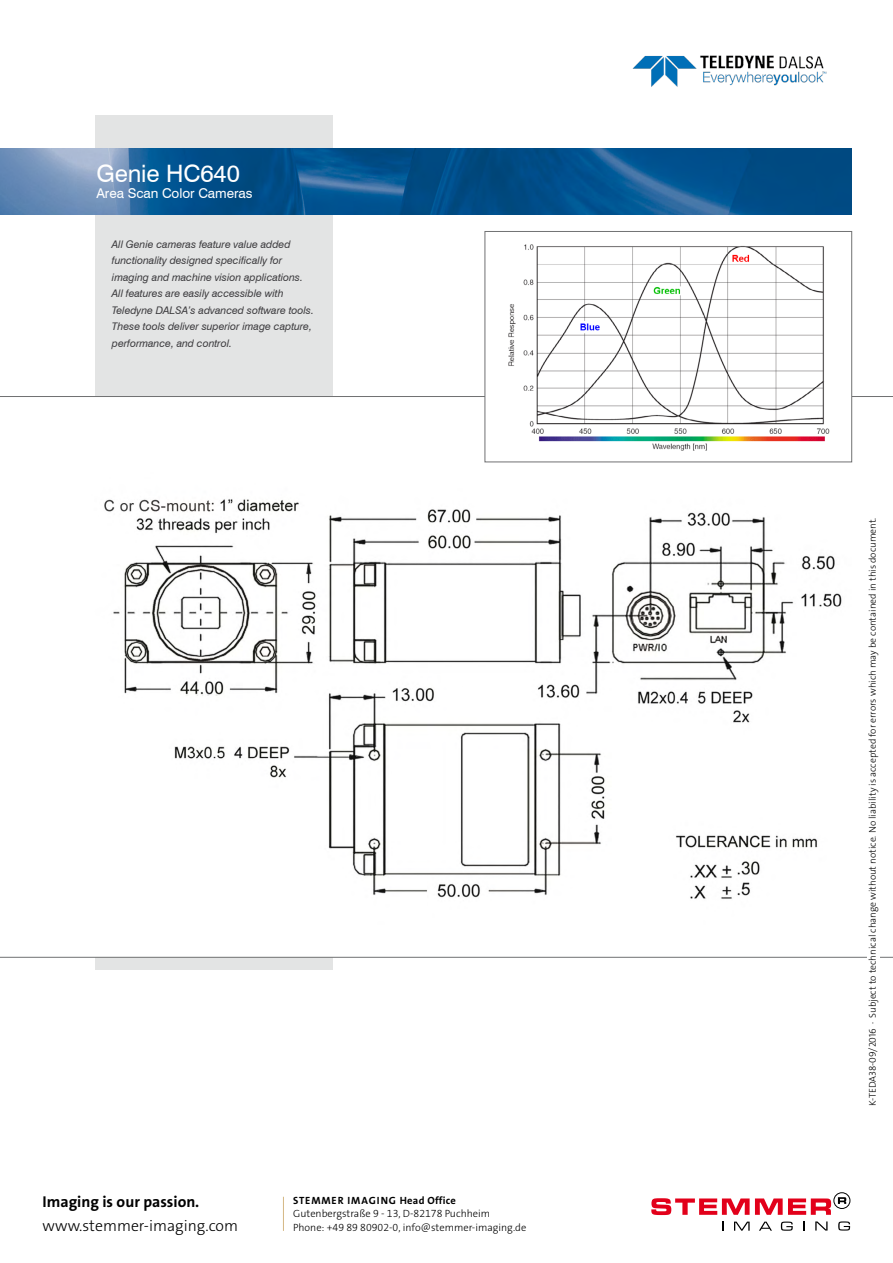
<style>
.page{position:relative;width:893px;height:1263px;background:#fff}
.page>*{position:absolute;margin:0;border:0;box-sizing:border-box;transform-origin:0 0}
.t1{font:24px "Swiss 721 BT";letter-spacing:-.005em;color:#fff}
.t2{font:15.75px "The Sans LP3 Lig";color:#000}
.t3{font:15.75px "The Sans LP7 Bld";color:#000}
.t4{font:13.5px "Swiss 721 BT";letter-spacing:-.005em;color:#fff}
.t5{font:italic 10.5px/16.5px "Swiss 721 BT";letter-spacing:-.005em;color:#3e3d40}
.t6{font:10.5px/13.5px "The Sans LP3 Lig";color:#000}
.t7{font:10.5px "The Sans LP7 Bld";letter-spacing:.075em;color:#000}
.t8{font:9.75px "The Sans LP3 Lig";color:#000}
</style>
<div class="page">
<svg style="left:722px;top:1221px;width:2px;height:10px"></svg>
<svg style="left:734px;top:1221px;width:16px;height:10px"></svg>
<svg style="left:759px;top:1221px;width:13px;height:10px"></svg>
<svg style="left:781px;top:1221px;width:12px;height:10px"></svg>
<svg style="left:803px;top:1221px;width:2px;height:9px"></svg>
<svg style="left:815px;top:1221px;width:12px;height:9px"></svg>
<svg style="left:838px;top:1221px;width:12px;height:9px"></svg>
<svg style="left:651px;top:1198px;width:180px;height:17px"></svg>
<svg style="left:838px;top:1197px;width:8px;height:7px"></svg>
<div style="left:834px;top:1192px;width:16px;height:17px;border:1px solid #000;border-radius:50%"></div>
<hr style="left:283px;top:1197px;width:1px;height:34px;background:#d6ba89">
<div style="left:95px;top:116px;width:237px;height:853px;background:#e3e4e4"></div>
<svg style="left:0;top:396px;width:893px;height:561px"></svg>
<div style="left:485px;top:231px;width:367px;height:231px;background:#fff"></div>
<img style="left:508px;top:244px;width:322px;height:207px">
<div style="left:485px;top:231px;width:367px;height:231px;border:1px solid #707172"></div>
<img style="left:0;top:148px;width:851px;height:66px">
<div style="left:854px;top:918px;width:13px;height:5px;background:#fff"></div>
<img style="left:632px;top:55px;width:195px;height:32px">
<hr style="left:867px;top:955px;width:13px;height:4px;background:#fff">
<h1 class="t1" style="left:96px;top:158px;width:145px">Genie HC640</h1>
<p class="t4" style="left:96px;top:185px;width:158px">Area Scan Color Cameras</p>
<p class="t5" style="left:112px;top:235px;width:203px">All Genie cameras feature value added functionality designed specifically for imaging and machine vision applications.<br>All features are easily accessible with Teledyne DALSA’s advanced software tools.<br>These tools deliver superior image capture, performance, and control.</p>
<h2 class="t3" style="left:43px;top:1192px;width:158px">Imaging is our passion.</h2>
<h2 class="t2" style="left:43px;top:1215px;width:197px">www.stemmer-imaging.com</h2>
<p class="t7" style="left:293px;top:1193px;width:164px">STEMMER IMAGING Head Office</p>
<p class="t6" style="left:293px;top:1207px;width:235px">Gutenbergstraße 9 - 13, D-82178 Puchheim<br>Phone: +49 89 80902-0, info@stemmer-imaging.de</p>
<p class="t8" style="left:866px;top:1106px;width:590px;rotate:-90deg">K-TEDA38-09/2016 ∙ Subject to technical change without notice. No liability is accepted for errors which may be contained in this document.</p>
</div>
